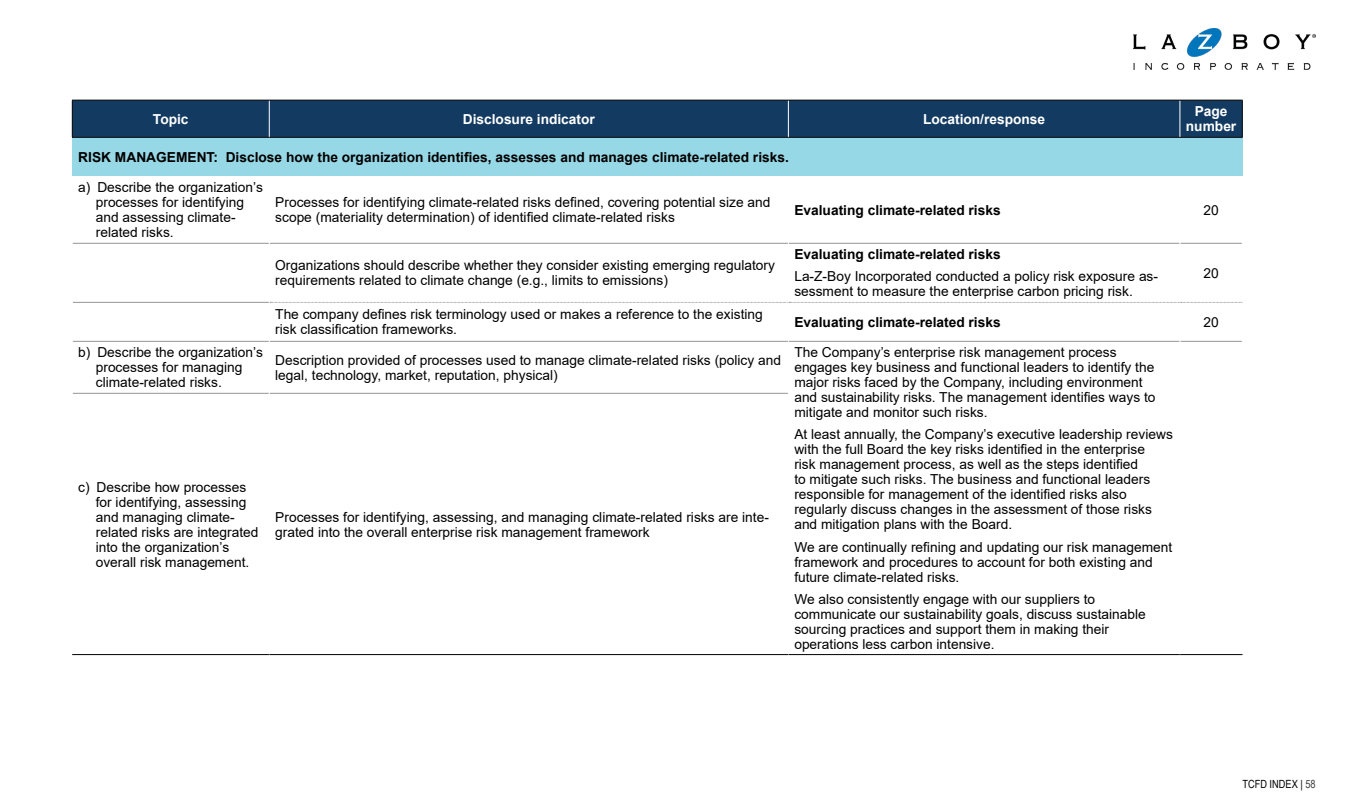
<style>
.page{position:relative;width:1350px;height:810px;background:#fff}
.page>*{position:absolute;margin:0;border:0;box-sizing:border-box;transform-origin:0 0}
.t1{font:13.75px/15px "Arial";color:#000}
.t2{font:700 13.75px "Arial";color:#000}
.t3{font:700 13.75px/15px "Arial";color:#fff;text-align:center}
.t4{font:11.25px "Arial Narrow";color:#000}
.s1{color:#434242}
</style>
<div class="page">
<img style="left:1134px;top:28px;width:182px;height:41px">
<div style="left:73px;top:101px;width:1169px;height:36px;background:#133b62"></div>
<div style="left:72px;top:137px;width:1170px;height:39px;background:#97d8e7"></div>
<hr style="left:73px;top:243px;width:196px;height:1px;background:#939598">
<hr style="left:270px;top:243px;width:518px;height:1px;background:#939598">
<hr style="left:789px;top:243px;width:391px;height:1px;background:#939598">
<hr style="left:1180px;top:243px;width:62px;height:1px;background:#939598">
<hr style="left:73px;top:302px;width:196px;height:1px;background:#939598">
<hr style="left:73px;top:341px;width:196px;height:1px;background:#939598">
<hr style="left:270px;top:341px;width:518px;height:1px;background:#939598">
<hr style="left:789px;top:341px;width:391px;height:1px;background:#939598">
<hr style="left:1180px;top:341px;width:62px;height:1px;background:#939598">
<hr style="left:73px;top:393px;width:196px;height:1px;background:#939598">
<hr style="left:270px;top:393px;width:518px;height:1px;background:#939598">
<svg style="left:270px;top:302px;width:972px;height:1px"></svg>
<hr style="left:269px;top:100px;width:1px;height:37px;background:#fff">
<hr style="left:788px;top:100px;width:1px;height:37px;background:#fff">
<hr style="left:1180px;top:100px;width:1px;height:37px;background:#fff">
<hr style="left:72px;top:100px;width:197px;height:1px;background:#000">
<hr style="left:72px;top:100px;width:1px;height:37px;background:#000">
<hr style="left:269px;top:100px;width:519px;height:1px;background:#000">
<hr style="left:788px;top:100px;width:392px;height:1px;background:#000">
<hr style="left:1180px;top:100px;width:63px;height:1px;background:#000">
<hr style="left:1242px;top:100px;width:1px;height:37px;background:#000">
<hr style="left:72px;top:137px;width:197px;height:1px;background:#000">
<hr style="left:269px;top:137px;width:519px;height:1px;background:#000">
<hr style="left:788px;top:137px;width:392px;height:1px;background:#000">
<hr style="left:1180px;top:137px;width:63px;height:1px;background:#000">
<hr style="left:788px;top:654px;width:392px;height:1px;background:#000">
<hr style="left:72px;top:654px;width:197px;height:1px;background:#000">
<hr style="left:269px;top:654px;width:519px;height:1px;background:#000">
<hr style="left:1180px;top:654px;width:63px;height:1px;background:#000">
<hr style="left:1180px;top:243px;width:1px;height:59px;background:#fff">
<hr style="left:788px;top:302px;width:1px;height:39px;background:#fff">
<hr style="left:1180px;top:302px;width:1px;height:39px;background:#fff">
<hr style="left:1180px;top:341px;width:1px;height:52px;background:#fff">
<p class="t3" style="left:153px;top:112px;width:37px">Topic</p>
<p class="t3" style="left:463px;top:112px;width:134px">Disclosure indicator</p>
<p class="t3" style="left:923px;top:112px;width:124px">Location/response</p>
<p class="t3" style="left:1186px;top:104px;width:52px">Page number</p>
<p class="t2" style="left:78px;top:147px;width:712px">RISK MANAGEMENT: Disclose how the organization identifies, assesses and manages climate-related risks.</p>
<p class="t1" style="left:96px;top:180px;width:169px;text-indent:-18px">a) Describe the organization’s processes for identifying and assessing climate&shy;related risks.</p>
<p class="t1" style="left:275px;top:195px;width:497px">Processes for identifying climate-related risks defined, covering potential size and scope (materiality determination) of identified climate-related risks</p>
<p class="t2" style="left:794px;top:200px;width:208px">Evaluating climate-related risks</p>
<p class="t1" style="left:1203px;top:202px;width:17px">20</p>
<p class="t1" style="left:275px;top:258px;width:501px">Organizations should describe whether they consider existing emerging regulatory requirements related to climate change (e.g., limits to emissions)</p>
<p class="t2" style="left:794px;top:245px;width:208px">Evaluating climate-related risks</p>
<p class="t1" style="left:794px;top:269px;width:365px">La-Z-Boy Incorporated conducted a policy risk exposure as&shy;sessment to measure the enterprise carbon pricing risk.</p>
<p class="t1" style="left:1203px;top:265px;width:17px">20</p>
<p class="t1" style="left:275px;top:307px;width:489px">The company defines risk terminology used or makes a reference to the existing risk classification frameworks.</p>
<p class="t2" style="left:794px;top:312px;width:208px">Evaluating climate-related risks</p>
<p class="t1" style="left:1203px;top:314px;width:17px">20</p>
<p class="t1" style="left:96px;top:345px;width:169px;text-indent:-18px">b) Describe the organization’s processes for managing climate-related risks.</p>
<p class="t1" style="left:275px;top:352px;width:507px">Description provided of processes used to manage climate-related risks (policy and legal, technology, market, reputation, physical)</p>
<p class="t1" style="left:794px;top:345px;width:363px">The Company’s enterprise risk management process engages key business and functional leaders to identify the major risks faced by the Company, including environment and sustainability risks. The management identifies ways to mitigate and monitor such risks.</p>
<p class="t1" style="left:794px;top:427px;width:380px">At least annually, the Company’s executive leadership reviews with the full Board the key risks identified in the enterprise<br>risk management process, as well as the steps identified<br>to mitigate such risks. The business and functional leaders responsible for management of the identified risks also regularly discuss changes in the assessment of those risks and mitigation plans with the Board.</p>
<p class="t1" style="left:794px;top:539px;width:380px">We are continually refining and updating our risk management framework and procedures to account for both existing and future climate-related risks.</p>
<p class="t1" style="left:794px;top:591px;width:353px">We also consistently engage with our suppliers to communicate our sustainability goals, discuss sustainable sourcing practices and support them in making their operations less carbon intensive.</p>
<p class="t1" style="left:96px;top:479px;width:164px;text-indent:-18px">c) Describe how processes for identifying, assessing and managing climate&shy;related risks are integrated into the organization’s overall risk management.</p>
<p class="t1" style="left:275px;top:509px;width:495px">Processes for identifying, assessing, and managing climate-related risks are inte&shy;grated into the overall enterprise risk management framework</p>
<p class="t4" style="left:1242px;top:776px;width:75px">TCFD INDEX | <span class="s1">58</span></p>
</div>
